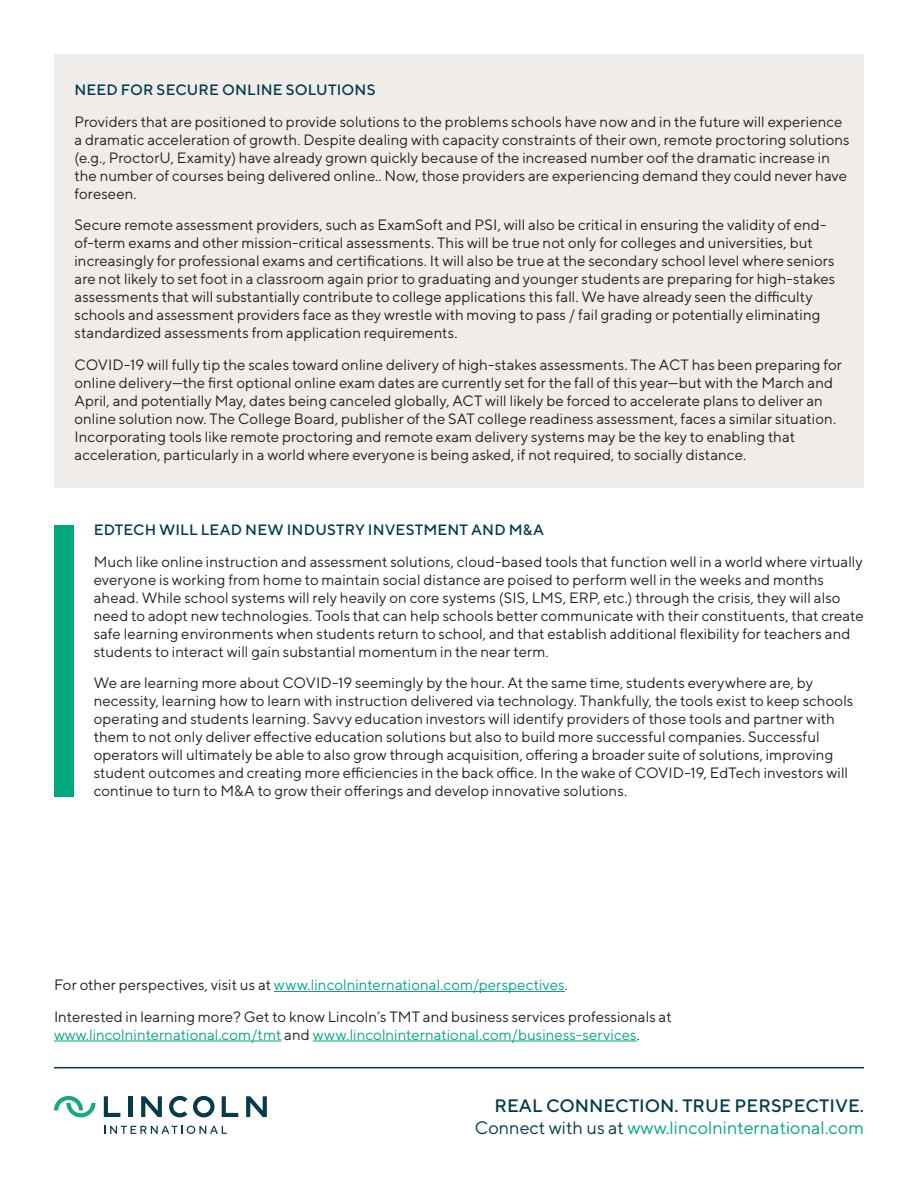
<style>
.page{position:relative;width:918px;height:1188px;background:#fff}
.page>*{position:absolute;margin:0;border:0;box-sizing:border-box;transform-origin:0 0}
.t1{font:500 18px/21.6px "TT Norms";color:#003b4c;text-align:right}
.t2{font:15px/18px "TT Norms";color:#231f20}
.t3{font:15px "TT Norms";letter-spacing:.005em;color:#00a87e}
.t4{font:500 15px "TT Norms";letter-spacing:.01em;color:#003b4c}
.s1{color:#231f20}
.s2{color:#00a87e}
.s3{font-weight:400}
.s4{font-weight:400;color:#00a87e}
</style>
<div class="page">
<hr style="left:129px;top:1096px;width:4px;height:21px;background:#093a4b">
<svg style="left:141px;top:1096px;width:21px;height:21px"></svg>
<svg style="left:104px;top:1096px;width:16px;height:21px"></svg>
<svg style="left:246px;top:1096px;width:21px;height:21px"></svg>
<svg style="left:222px;top:1096px;width:16px;height:21px"></svg>
<svg style="left:169px;top:1096px;width:18px;height:21px"></svg>
<svg style="left:193px;top:1096px;width:22px;height:21px"></svg>
<svg style="left:54px;top:1096px;width:41px;height:21px"></svg>
<svg style="left:104px;top:1126px;width:123px;height:8px"></svg>
<hr style="left:54px;top:1067px;width:810px;height:1px;background:#003b4c">
<div style="left:55px;top:55px;width:809px;height:433px;background:#efecea"></div>
<hr style="left:274px;top:991px;width:291px;height:1px;background:#00a87e">
<hr style="left:54px;top:1041px;width:227px;height:1px;background:#00a87e">
<hr style="left:313px;top:1041px;width:324px;height:1px;background:#00a87e">
<div style="left:54px;top:525px;width:19px;height:271px;background:#00a87e"></div>
<p class="t4" style="left:75px;top:81px;width:303px">NEED FOR SECURE ONLINE SOLUTIONS</p>
<p class="t2" style="left:75px;top:112px;width:777px">Providers that are positioned to provide solutions to the problems schools have now and in the future will experience a dramatic acceleration of growth. Despite dealing with capacity constraints of their own, remote proctoring solutions (e.g., ProctorU, Examity) have already grown quickly because of the increased number oof the dramatic increase in the number of courses being delivered online.. Now, those providers are experiencing demand they could never have foreseen.</p>
<p class="t2" style="left:75px;top:216px;width:762px">Secure remote assessment providers, such as ExamSoft and PSI, will also be critical in ensuring the validity of end&shy;of-term exams and other mission-critical assessments. This will be true not only for colleges and universities, but increasingly for professional exams and certifications. It will also be true at the secondary school level where seniors are not likely to set foot in a classroom again prior to graduating and younger students are preparing for high-stakes assessments that will substantially contribute to college applications this fall. We have already seen the difficulty schools and assessment providers face as they wrestle with moving to pass / fail grading or potentially eliminating standardized assessments from application requirements.</p>
<p class="t2" style="left:75px;top:355px;width:769px">COVID-19 will fully tip the scales toward online delivery of high-stakes assessments. The ACT has been preparing for online delivery—the first optional online exam dates are currently set for the fall of this year—but with the March and April, and potentially May, dates being canceled globally, ACT will likely be forced to accelerate plans to deliver an online solution now. The College Board, publisher of the SAT college readiness assessment, faces a similar situation.<br>Incorporating tools like remote proctoring and remote exam delivery systems may be the key to enabling that acceleration, particularly in a world where everyone is being asked, if not required, to socially distance.</p>
<p class="t4" style="left:94px;top:521px;width:452px">EDTECH WILL LEAD NEW INDUSTRY INVESTMENT AND M&amp;A</p>
<p class="t2" style="left:94px;top:552px;width:771px">Much like online instruction and assessment solutions, cloud-based tools that function well in a world where virtually everyone is working from home to maintain social distance are poised to perform well in the weeks and months ahead. While school systems will rely heavily on core systems (SIS, LMS, ERP, etc.) through the crisis, they will also need to adopt new technologies. Tools that can help schools better communicate with their constituents, that create safe learning environments when students return to school, and that establish additional flexibility for teachers and students to interact will gain substantial momentum in the near term.</p>
<p class="t2" style="left:94px;top:674px;width:761px">We are learning more about COVID-19 seemingly by the hour. At the same time, students everywhere are, by necessity, learning how to learn with instruction delivered via technology. Thankfully, the tools exist to keep schools operating and students learning. Savvy education investors will identify providers of those tools and partner with them to not only deliver effective education solutions but also to build more successful companies. Successful operators will ultimately be able to also grow through acquisition, offering a broader suite of solutions, improving student outcomes and creating more efficiencies in the back office. In the wake of COVID-19, EdTech investors will continue to turn to M&amp;A to grow their offerings and develop innovative solutions.</p>
<p class="t3" style="left:54px;top:976px;width:515px"><span class="s1">For other perspectives, visit us at</span> www.lincolninternational.com/perspectives<span class="s1">.</span></p>
<p class="t2" style="left:54px;top:1007px;width:619px">Interested in learning more? Get to know Lincoln’s TMT and business services professionals at <span class="s2">www.lincolninternational.com/tmt</span> and <span class="s2">www.lincolninternational.com/business-services</span>.</p>
<p class="t1" style="left:475px;top:1095px;width:391px">REAL CONNECTION. TRUE PERSPECTIVE.<br><span class="s3">Connect with us at</span> <span class="s4">www.lincolninternational.com</span></p>
</div>
